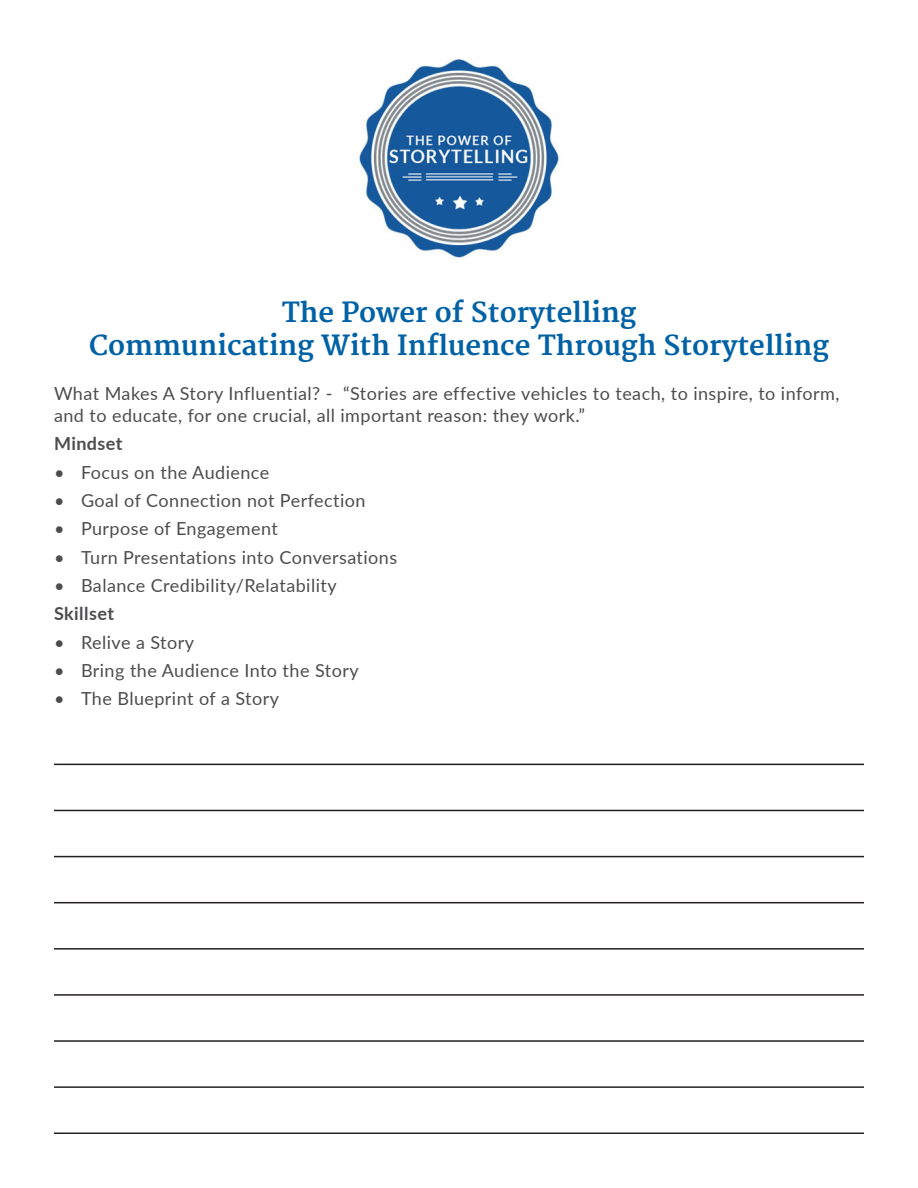
<style>
.page{position:relative;width:918px;height:1188px;background:#fff}
.page>*{position:absolute;margin:0;border:0;box-sizing:border-box;transform-origin:0 0}
.t1{font:700 27px/32.4px "Merriweather";color:#0062a5;text-align:center}
.t2{font:18px/21.6px "Lato";letter-spacing:.025em;color:#4d4d4f}
.t3{font:700 18px "Lato";letter-spacing:.025em;color:#4d4d4f}
</style>
<div class="page">
<img style="left:358px;top:59px;width:203px;height:200px">
<hr style="left:54px;top:764px;width:810px;height:1px;background:#231f20">
<hr style="left:54px;top:810px;width:810px;height:1px;background:#231f20">
<hr style="left:54px;top:856px;width:810px;height:1px;background:#231f20">
<hr style="left:54px;top:902px;width:810px;height:1px;background:#231f20">
<hr style="left:54px;top:948px;width:810px;height:2px;background:#231f20">
<hr style="left:54px;top:994px;width:810px;height:2px;background:#231f20">
<hr style="left:54px;top:1040px;width:810px;height:2px;background:#231f20">
<hr style="left:54px;top:1086px;width:810px;height:2px;background:#231f20">
<hr style="left:54px;top:1132px;width:810px;height:2px;background:#231f20">
<h1 class="t1" style="left:89px;top:298px;width:741px">The Power of Storytelling<br>Communicating With Influence Through Storytelling</h1>
<p class="t2" style="left:54px;top:384px;width:787px">What Makes A Story Influential? - “Stories are effective vehicles to teach, to inspire, to inform, and to educate, for one crucial, all important reason: they work.”</p>
<p class="t3" style="left:54px;top:433px;width:70px">Mindset</p>
<p class="t2" style="left:54px;top:462px;width:217px">• Focus on the Audience</p>
<p class="t2" style="left:54px;top:491px;width:313px">• Goal of Connection not Perfection</p>
<p class="t2" style="left:54px;top:519px;width:225px">• Purpose of Engagement</p>
<p class="t2" style="left:54px;top:548px;width:345px">• Turn Presentations into Conversations</p>
<p class="t2" style="left:54px;top:576px;width:284px">• Balance Credibility/Relatability</p>
<p class="t3" style="left:54px;top:604px;width:62px">Skillset</p>
<p class="t2" style="left:54px;top:633px;width:142px">• Relive a Story</p>
<p class="t2" style="left:54px;top:661px;width:306px">• Bring the Audience Into the Story</p>
<p class="t2" style="left:54px;top:689px;width:227px">• The Blueprint of a Story</p>
</div>
